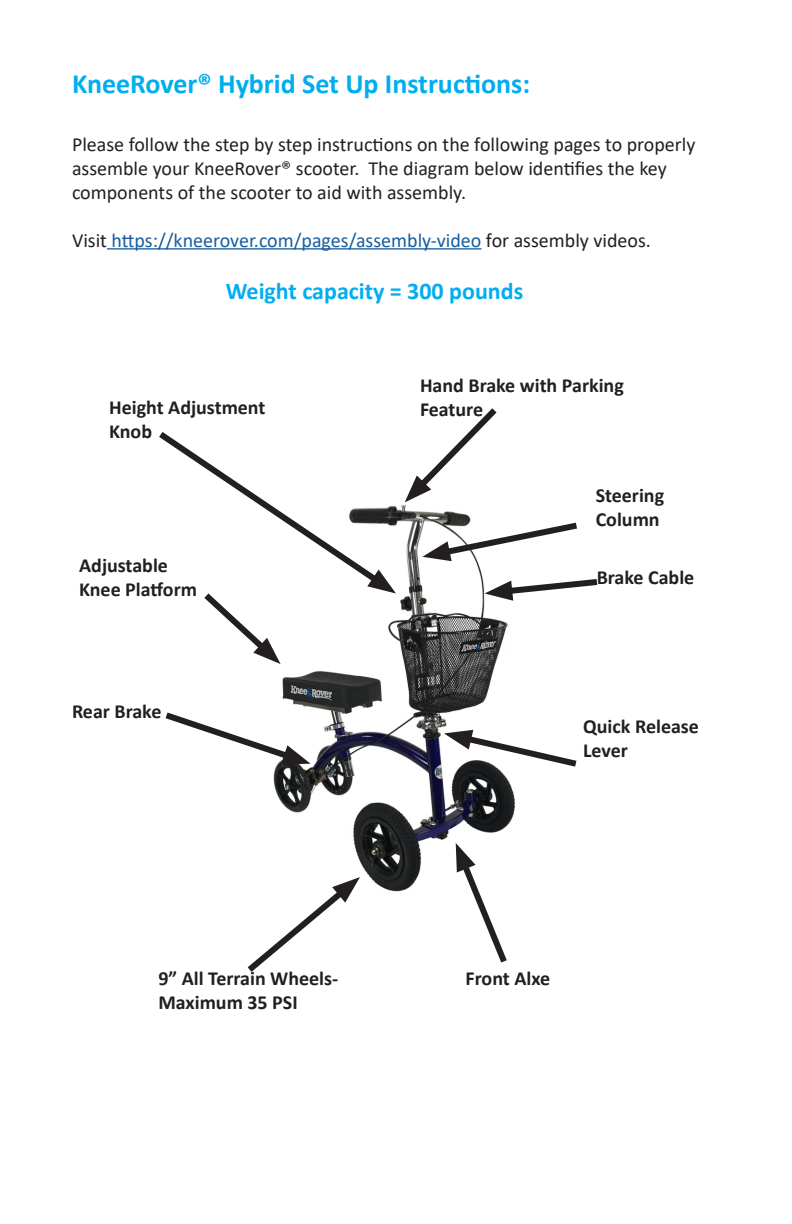
<style>
.page{position:relative;width:792px;height:1224px;background:#fff}
.page>*{position:absolute;margin:0;border:0;box-sizing:border-box;transform-origin:0 0}
.t1{font:700 28px "Calibri";color:#00aeef}
.t2{font:700 24px "Calibri";color:#00aeef}
.t3{font:20px/24px "Calibri";color:#231f20}
.t4{font:700 20px/24px "Calibri";color:#231f20}
.t5{font:20px "Calibri";color:#175d9e}
.s1{color:#231f20}
</style>
<div class="page">
<hr style="left:107px;top:248px;width:374px;height:2px;background:#175d9e">
<img style="left:273px;top:502px;width:242px;height:390px">
<svg style="left:204px;top:592px;width:77px;height:72px"></svg>
<svg style="left:405px;top:408px;width:92px;height:94px"></svg>
<svg style="left:159px;top:432px;width:231px;height:160px"></svg>
<svg style="left:367px;top:570px;width:29px;height:23px"></svg>
<svg style="left:165px;top:708px;width:146px;height:58px"></svg>
<svg style="left:247px;top:877px;width:113px;height:95px"></svg>
<svg style="left:454px;top:843px;width:58px;height:120px"></svg>
<svg style="left:444px;top:730px;width:133px;height:41px"></svg>
<svg style="left:485px;top:575px;width:113px;height:26px"></svg>
<svg style="left:422px;top:519px;width:155px;height:42px"></svg>
<p class="t1" style="left:72px;top:64px;width:460px">KneeRover® Hybrid Set Up Instructions:</p>
<p class="t3" style="left:72px;top:131px;width:625px">Please follow the step by step instructions on the following pages to properly assemble your KneeRover® scooter. The diagram below identifies the key</p>
<p class="t3" style="left:72px;top:179px;width:396px">components of the scooter to aid with assembly.</p>
<p class="t5" style="left:72px;top:226px;width:581px"><span class="s1">Visit</span> https://kneerover.com/pages/assembly-video <span class="s1">for assembly videos.</span></p>
<p class="t2" style="left:226px;top:274px;width:299px">Weight capacity = 300 pounds</p>
<p class="t4" style="left:109px;top:395px;width:158px">Height Adjustment<br>Knob</p>
<p class="t4" style="left:79px;top:553px;width:90px">Adjustable</p>
<p class="t4" style="left:79px;top:577px;width:119px">Knee Platform</p>
<p class="t4" style="left:72px;top:699px;width:91px">Rear Brake</p>
<p class="t4" style="left:420px;top:373px;width:205px">Hand Brake with Parking<br>Feature</p>
<p class="t4" style="left:596px;top:483px;width:70px">Steering</p>
<p class="t4" style="left:596px;top:507px;width:65px">Column</p>
<p class="t4" style="left:597px;top:565px;width:99px">Brake Cable</p>
<p class="t4" style="left:583px;top:714px;width:117px">Quick Release<br>Lever</p>
<p class="t4" style="left:158px;top:966px;width:181px">9” All Terrain Wheels-</p>
<p class="t4" style="left:158px;top:990px;width:141px">Maximum 35 PSI</p>
<p class="t4" style="left:466px;top:966px;width:86px">Front Alxe</p>
</div>
